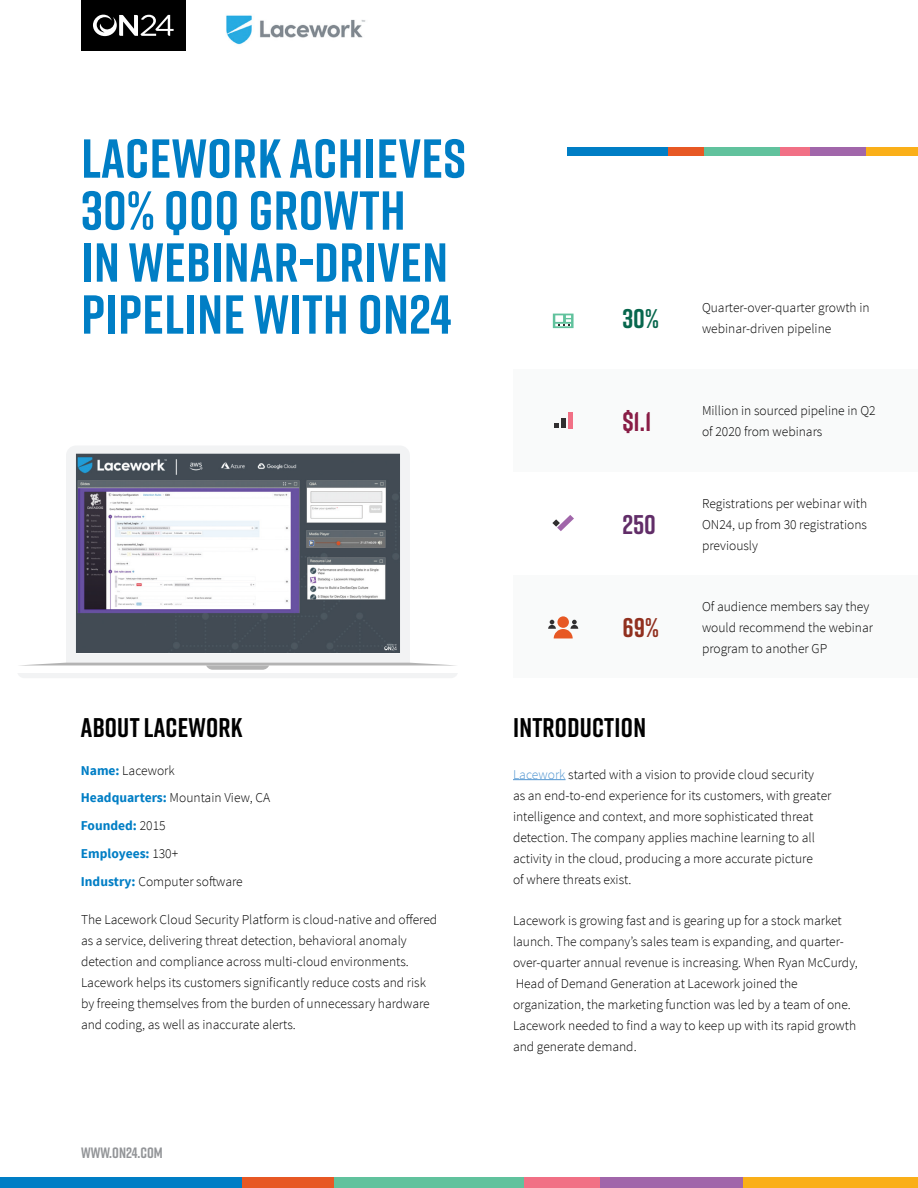
<style>
.page{position:relative;width:918px;height:1188px;background:#fff}
.page>*{position:absolute;margin:0;border:0;box-sizing:border-box;transform-origin:0 0}
.t1{font:700 54.75px/52.1px "Rift";letter-spacing:.01em;color:#007ec5}
.Heading{font:700 27px "Rift";letter-spacing:.01em;color:#000}
.Heading-2{font:700 27px "Rift";color:#891d46}
.Heading-3{font:700 27px "Rift";color:#612d68}
.Heading-4{font:700 27px "Rift";color:#91301f}
.Heading-5{font:700 27px "Rift";color:#07674d}
.t2{font:700 15px "Rift";color:#939598}
.Body{font:300 13.5px/21px "Source Sans Pro";color:#000}
.Heading-6{font:300 13.5px/21px "Source Sans Pro";color:#000}
.Body-2{font:700 13.5px "Source Sans Pro";color:#007ec5}
.s1{font-weight:700;color:#007ec5}
.s2{font-weight:300;color:#000}
.s3{color:#5296d1}
</style>
<div class="page">
<div style="left:81px;top:0;width:105px;height:51px;background:#000"></div>
<svg style="left:93px;top:15px;width:81px;height:21px"></svg>
<div style="left:567px;top:147px;width:101px;height:9px;background:#007ec5"></div>
<div style="left:668px;top:147px;width:36px;height:9px;background:#e75824"></div>
<div style="left:704px;top:147px;width:76px;height:9px;background:#61c29d"></div>
<div style="left:780px;top:147px;width:30px;height:9px;background:#f17085"></div>
<div style="left:810px;top:147px;width:56px;height:9px;background:#a166aa"></div>
<div style="left:866px;top:147px;width:52px;height:9px;background:#faaf18"></div>
<div style="left:0;top:1177px;width:242px;height:11px;background:#007ec5"></div>
<div style="left:242px;top:1177px;width:92px;height:11px;background:#e75824"></div>
<div style="left:334px;top:1177px;width:191px;height:11px;background:#61c29d"></div>
<div style="left:525px;top:1177px;width:76px;height:11px;background:#f17085"></div>
<div style="left:601px;top:1177px;width:142px;height:11px;background:#a166aa"></div>
<div style="left:743px;top:1177px;width:175px;height:11px;background:#faaf18"></div>
<img style="left:226px;top:15px;width:140px;height:30px">
<div style="left:513px;top:369px;width:405px;height:103px;background:#f9fafa"></div>
<div style="left:513px;top:576px;width:405px;height:102px;background:#f9fafa"></div>
<hr style="left:513px;top:779px;width:53px;height:1px;background:#5296d1">
<svg style="left:557px;top:616px;width:12px;height:12px"></svg>
<svg style="left:548px;top:620px;width:30px;height:18px"></svg>
<svg style="left:552px;top:515px;width:22px;height:16px"></svg>
<svg style="left:66px;top:446px;width:344px;height:217px"></svg>
<svg style="left:18px;top:663px;width:439px;height:15px"></svg>
<svg style="left:384px;top:644px;width:13px;height:6px"></svg>
<svg style="left:554px;top:423px;width:4px;height:5px"></svg>
<hr style="left:561px;top:418px;width:4px;height:10px;background:#312f30">
<div style="left:568px;top:412px;width:5px;height:16px;background:#f17085"></div>
<svg style="left:553px;top:314px;width:21px;height:14px"></svg>
<h1 class="t1" style="left:81px;top:132px;width:387px">LACEWORK ACHIEVES<br>30% QOQ GROWTH<br>IN WEBINAR-DRIVEN<br>PIPELINE WITH ON24</h1>
<p class="Heading" style="left:81px;top:709px;width:163px">ABOUT LACEWORK</p>
<p class="Body" style="left:81px;top:760px;width:96px"><span class="s1">Name:</span> Lacework</p>
<p class="Body" style="left:81px;top:787px;width:191px"><span class="s1">Headquarters:</span> Mountain View, CA</p>
<p class="Body-2" style="left:81px;top:817px;width:86px">Founded: <span class="s2">2015</span></p>
<p class="Body-2" style="left:81px;top:845px;width:99px">Employees: <span class="s2">130+</span></p>
<p class="Body" style="left:81px;top:871px;width:163px"><span class="s1">Industry:</span> Computer software</p>
<p class="Body" style="left:81px;top:909px;width:358px">The Lacework Cloud Security Platform is cloud-native and offered as a service, delivering threat detection, behavioral anomaly detection and compliance across multi-cloud environments.<br>Lacework helps its customers significantly reduce costs and risk by freeing themselves from the burden of unnecessary hardware and coding, as well as inaccurate alerts.</p>
<p class="t2" style="left:81px;top:1142px;width:83px">WWW.ON24.COM</p>
<p class="Heading-5" style="left:622px;top:299px;width:38px">30%</p>
<p class="Heading-2" style="left:622px;top:402px;width:31px">$1.1</p>
<p class="Heading-3" style="left:622px;top:505px;width:35px">250</p>
<p class="Heading-4" style="left:622px;top:609px;width:38px">69%</p>
<p class="Body" style="left:702px;top:297px;width:169px">Quarter-over-quarter growth in webinar-driven pipeline</p>
<p class="Body" style="left:702px;top:400px;width:175px">Million in sourced pipeline in Q2 of 2020 from webinars</p>
<p class="Body" style="left:702px;top:493px;width:167px;text-align:justify">Registrations per webinar with ON24, up from 30 registrations previously</p>
<p class="Body" style="left:702px;top:596px;width:173px">Of audience members say they would recommend the webinar program to another GP</p>
<p class="Heading" style="left:513px;top:709px;width:134px">INTRODUCTION</p>
<p class="Heading-6" style="left:513px;top:764px;width:320px"><span class="s3">Lacework</span> started with a vision to provide cloud security<br>as an end-to-end experience for its customers, with greater intelligence and context, and more sophisticated threat detection. The company applies machine learning to all activity in the cloud, producing a more accurate picture<br>of where threats exist.</p>
<p class="Heading-6" style="left:513px;top:910px;width:346px">Lacework is growing fast and is gearing up for a stock market launch. The company’s sales team is expanding, and quarter&shy;over-quarter annual revenue is increasing. When Ryan McCurdy, Head of Demand Generation at Lacework joined the organization, the marketing function was led by a team of one.<br>Lacework needed to find a way to keep up with its rapid growth and generate demand.</p>
</div>
